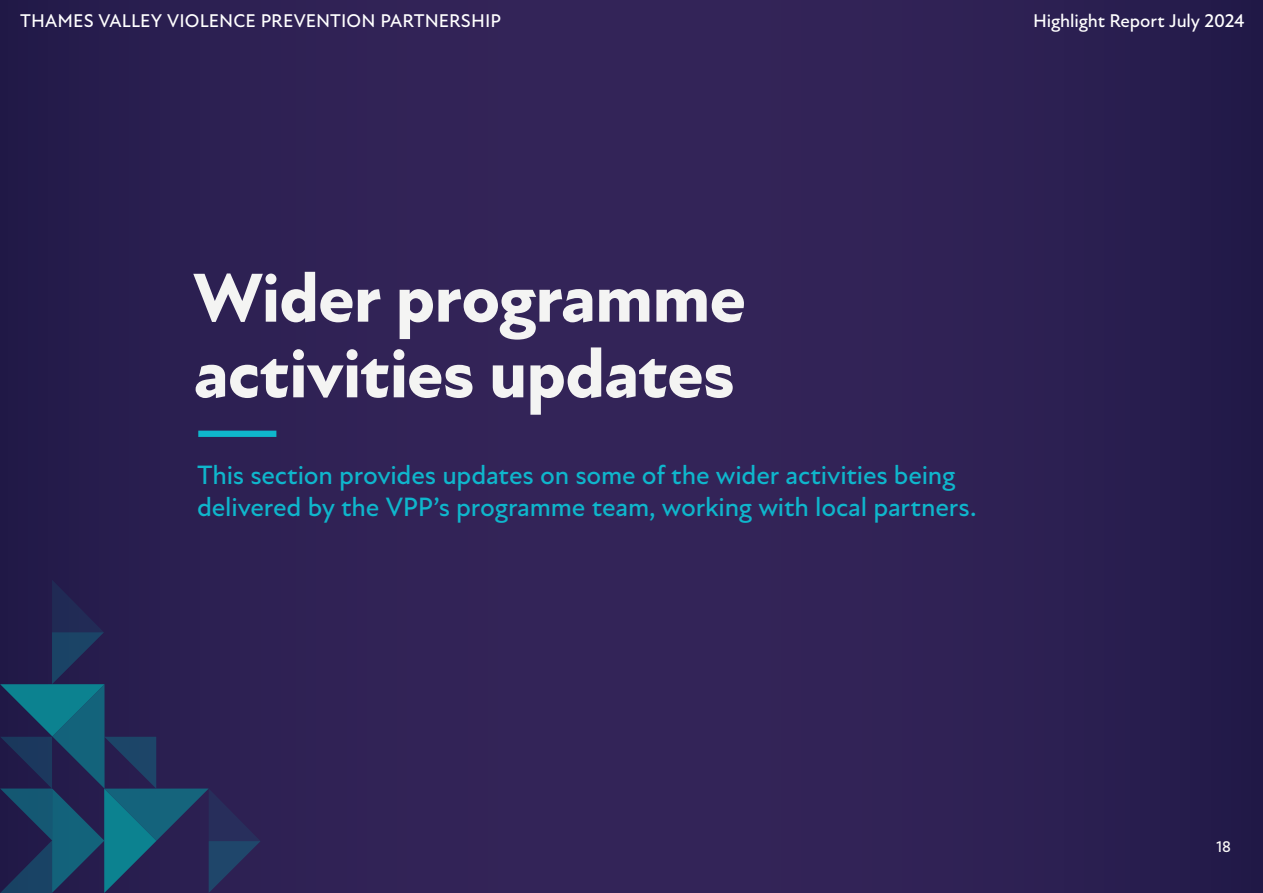
<style>
.page{position:relative;width:1263px;height:893px;background:#fff}
.page>*{position:absolute;margin:0;border:0;box-sizing:border-box;transform-origin:0 0}
.H1__testing{font:800 70.5px/75.6px "New Atten";letter-spacing:-.01em;color:#f4f4f3}
.H1__testing-2{font:500 27px/31.5px "New Atten";letter-spacing:-.01em;color:#0fb6cc}
.H1__testing-3{font:500 18.75px "New Atten";color:#fff}
.Page_numbers{font:500 15.75px "New Atten";color:#f8f7f6}
</style>
<div class="page">
<div style="left:0;top:37px;width:1263px;height:856px;background:linear-gradient(to right,#2e2153,#2e2153)"></div>
<div style="left:198px;top:431px;width:78px;height:6px;background:#0fb6cc"></div>
<div style="left:0;top:0;width:1263px;height:43px;background:linear-gradient(to right,#2e2153,#2e2153)"></div>
<svg style="left:0;top:580px;width:261px;height:313px;background:#222f5a"></svg>
<p class="H1__testing-3" style="left:20px;top:10px;width:482px">THAMES VALLEY VIOLENCE PREVENTION PARTNERSHIP</p>
<p class="H1__testing-3" style="left:1033px;top:10px;width:213px">Highlight Report July 2024</p>
<p class="H1__testing" style="left:194px;top:262px;width:553px">Wider programme activities updates</p>
<p class="H1__testing-2" style="left:197px;top:460px;width:781px">This section provides updates on some of the wider activities being delivered by the VPP’s programme team, working with local partners.</p>
<p class="Page_numbers" style="left:1216px;top:838px;width:16px">18</p>
</div>
